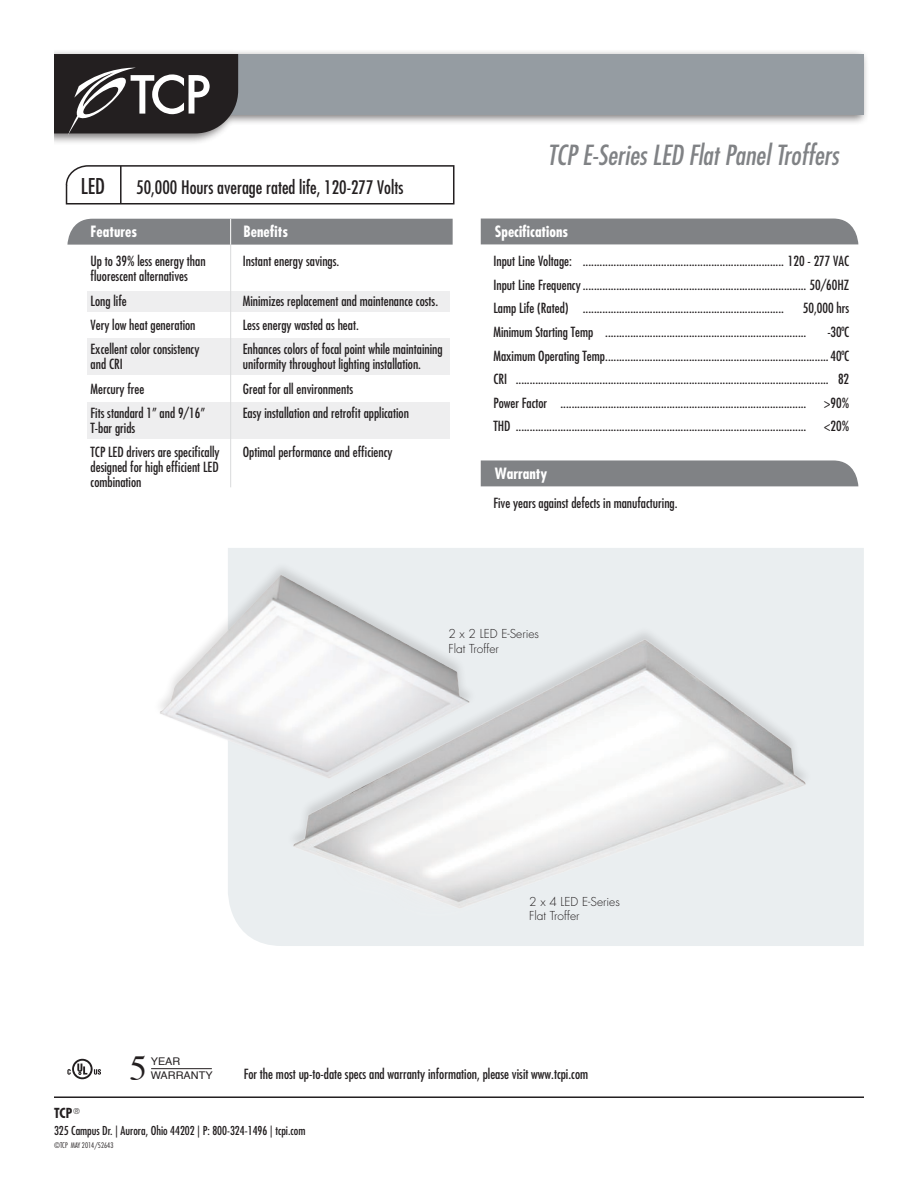
<style>
.page{position:relative;width:918px;height:1188px;background:#fff}
.page>*{position:absolute;margin:0;border:0;box-sizing:border-box;transform-origin:0 0}
.t1{font:35.1px "Times";color:#231f20}
.t2{font:italic condensed 27px "Futura Std";color:#808285}
.t3{font:condensed 21.15px "Futura Std";color:#231f20}
.t4{font:condensed 18.15px "Futura Std";color:#231f20}
.t5{font:700 condensed 15.15px "Futura Std";color:#fff}
.t6{font:condensed 13.65px/24.3px "Futura Std";color:#231f20}
.t7{font:700 condensed 13.5px "Futura Std";color:#231f20}
.t8{font:condensed 12px "Futura Std";color:#231f20}
.t9{font:300 12px/14.4px "Futura Std";color:#231f20}
.t10{font:10.65px/14.1px "Helvetica";color:#231f20}
.t11{font:300 condensed 7.5px "Futura Std";color:#231f20}
</style>
<div class="page">
<div style="left:42px;top:49px;width:827px;height:96px;background:#231f20;opacity:.6"></div>
<div style="left:74px;top:54px;width:790px;height:60px;background:#959ca2"></div>
<svg style="left:54px;top:54px;width:184px;height:81px;background:#474445"></svg>
<div style="left:14px;top:44px;width:40px;height:108px;background:#fff"></div>
<hr style="left:54px;top:1096px;width:810px;height:2px;background:#231f20">
<hr style="left:151px;top:1068px;width:61px;height:1px;background:#231f20">
<svg style="left:67px;top:1059px;width:34px;height:20px"></svg>
<div style="left:87px;top:291px;width:362px;height:20px;background:#eeeeef"></div>
<div style="left:87px;top:338px;width:362px;height:37px;background:#eeeeef"></div>
<div style="left:87px;top:402px;width:362px;height:37px;background:#eeeeef"></div>
<svg style="left:65px;top:165px;width:390px;height:40px"></svg>
<hr style="left:120px;top:166px;width:2px;height:37px;background:#231f20">
<div style="left:481px;top:219px;width:377px;height:25px;background:#808285"></div>
<div style="left:481px;top:460px;width:377px;height:26px;background:#808285"></div>
<div style="left:67px;top:219px;width:386px;height:26px;background:#808285"></div>
<hr style="left:230px;top:245px;width:1px;height:242px;background:#dcddde">
<div style="left:228px;top:548px;width:636px;height:398px;background:#eaeef0"></div>
<img style="left:270px;top:625px;width:558px;height:321px">
<div style="left:152px;top:561px;width:325px;height:219px;background:#231f20;opacity:.15"></div>
<img style="left:160px;top:575px;width:310px;height:205px">
<h3 class="t3" style="left:81px;top:173px;width:26px">LED</h3>
<h3 class="t4" style="left:136px;top:176px;width:269px">50,000 Hours average rated life, 120-277 Volts</h3>
<p class="t5" style="left:91px;top:222px;width:48px">Features</p>
<p class="t5" style="left:244px;top:222px;width:46px">Benefits</p>
<p class="t6" style="left:91px;top:254px;width:117px;line-height:15.1px">Up to 39% less energy than fluorescent alternatives</p>
<p class="t6" style="left:91px;top:288px;width:110px">Long life<br>Very low heat generation<br>Excellent color consistency</p>
<p class="t6" style="left:91px;top:352px;width:116px">and CRI<br>Mercury free<br>Fits standard 1” and 9/16”</p>
<p class="t6" style="left:91px;top:416px;width:131px">T-bar grids<br>TCP LED drivers are specifically</p>
<p class="t6" style="left:91px;top:460px;width:130px;line-height:15.1px">designed for high efficient LED combination</p>
<p class="t6" style="left:243px;top:249px;width:98px">Instant energy savings.</p>
<p class="t6" style="left:243px;top:288px;width:201px">Minimizes replacement and maintenance costs.<br>Less energy wasted as heat.<br>Enhances colors of focal point while maintaining</p>
<p class="t6" style="left:243px;top:352px;width:180px">uniformity throughout lighting installation.<br>Great for all environments<br>Easy installation and retrofit application</p>
<p class="t6" style="left:243px;top:440px;width:151px">Optimal performance and efficiency</p>
<h2 class="t2" style="left:547px;top:139px;width:293px">TCP E-Series LED Flat Panel Troffers</h2>
<p class="t5" style="left:495px;top:222px;width:75px">Specifications</p>
<p class="t6" style="left:493px;top:249px;width:357px;line-height:23.5px;text-align:justify">Input Line Voltage: ........................................................................ 120 - 277 VAC Input Line Frequency ................................................................................ 50/60HZ Lamp Life (Rated) ........................................................................</p>
<p class="t6" style="left:493px;top:296px;width:357px;line-height:23.5px;text-indent:309px">50,000 hrs<br>Minimum Starting Temp ........................................................................</p>
<p class="t6" style="left:493px;top:320px;width:357px;line-height:23.5px;text-align:justify;text-indent:334px">-30ºC Maximum Operating Temp................................................................................ 40ºC CRI ................................................................................................................ 82<br>Power Factor ........................................................................................</p>
<p class="t6" style="left:824px;top:391px;width:27px">&gt;90%</p>
<p class="t6" style="left:493px;top:414px;width:314px">THD ........................................................................................................</p>
<p class="t6" style="left:824px;top:414px;width:27px">&lt;20%</p>
<p class="t5" style="left:495px;top:464px;width:54px">Warranty</p>
<p class="t6" style="left:493px;top:491px;width:186px">Five years against defects in manufacturing.</p>
<p class="t9" style="left:448px;top:627px;width:92px">2 x 2 LED E-Series<br>Flat Troffer</p>
<p class="t9" style="left:529px;top:894px;width:92px">2 x 4 LED E-Series<br>Flat Troffer</p>
<p class="t7" style="left:54px;top:1105px;width:27px">TCP <sup>®</sup></p>
<h1 class="t1" style="left:129px;top:1035px;width:19px">5</h1>
<p class="t10" style="left:151px;top:1054px;width:63px">YEAR<br>WARRANTY</p>
<p class="t6" style="left:244px;top:1062px;width:346px">For the most up-to-date specs and warranty information, please visit www.tcpi.com</p>
<p class="t8" style="left:54px;top:1123px;width:253px">325 Campus Dr. | Aurora, Ohio 44202 | P: 800-324-1496 | tcpi.com</p>
<p class="t11" style="left:54px;top:1140px;width:61px">©TCP MAY 2014/52643</p>
</div>
